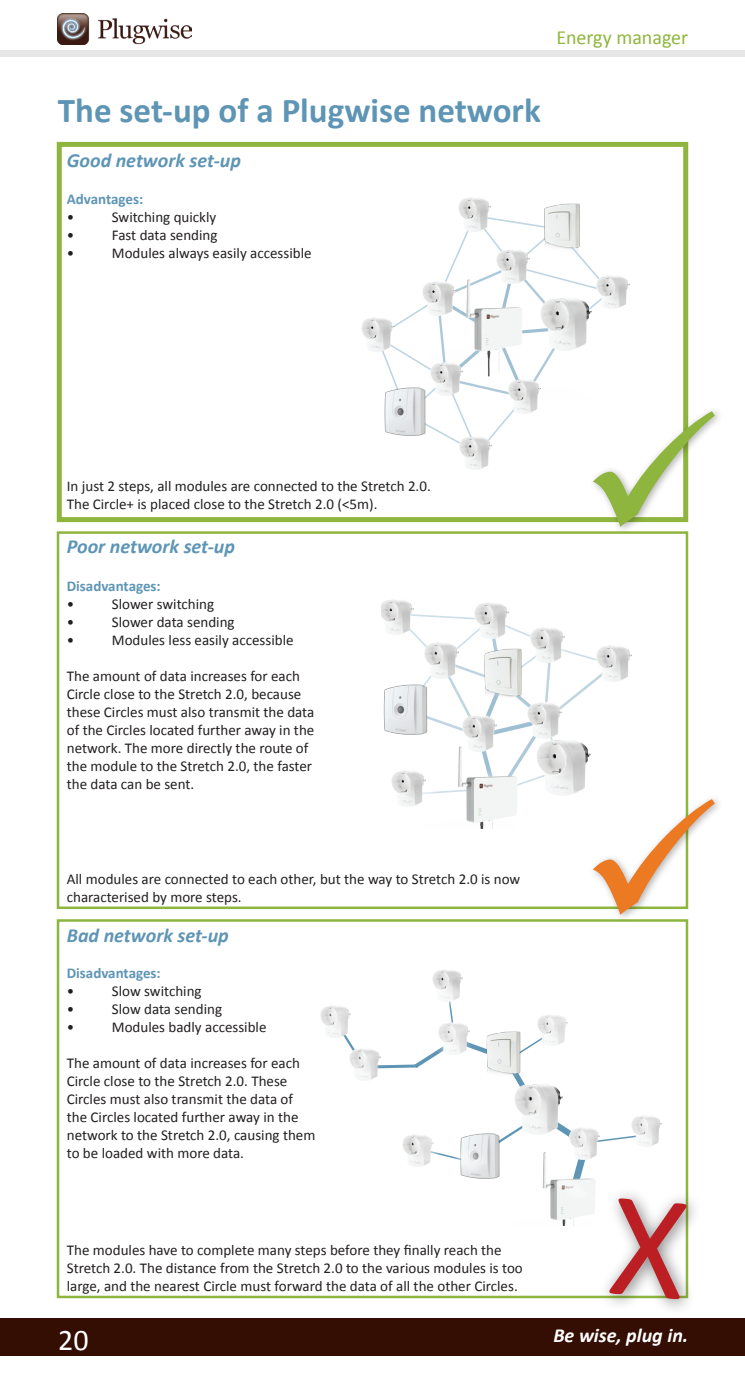
<style>
.page{position:relative;width:745px;height:1375px;background:#fff}
.page>*{position:absolute;margin:0;border:0;box-sizing:border-box;transform-origin:0 0}
.t1{font:700 35px "Calibri";color:#5e95b5}
.t2{font:30px "Calibri";color:#fff}
.t3{font:italic 700 20px "Calibri";color:#5e95b5}
.t4{font:italic 700 20px "Calibri";color:#fff}
.t5{font:20px "Calibri";color:#8eb63e}
.t6{font:15px/18px "Calibri";color:#231f20}
.t7{font:700 15px "Calibri";color:#5e95b5}
</style>
<div class="page">
<div style="left:0;top:1317px;width:744px;height:38px;background:#340d03"></div>
<div style="left:0;top:50px;width:744px;height:7px;background:#e6e7e6"></div>
<img style="left:58px;top:13px;width:133px;height:32px">
<img style="left:458px;top:198px;width:32px;height:17px">
<img style="left:361px;top:318px;width:15px;height:33px">
<img style="left:544px;top:203px;width:36px;height:12px">
<img style="left:474px;top:603px;width:34px;height:10px">
<img style="left:381px;top:599px;width:32px;height:35px">
<img style="left:383px;top:687px;width:11px;height:47px">
<img style="left:433px;top:970px;width:28px;height:6px">
<img style="left:320px;top:1006px;width:13px;height:31px">
<img style="left:432px;top:976px;width:31px;height:18px">
<div style="left:57px;top:142px;width:630px;height:380px;border:5px solid #8eb63e"></div>
<div style="left:588px;top:405px;width:135px;height:130px;background:#231f20;opacity:.36"></div>
<div style="left:588px;top:793px;width:135px;height:130px;background:#231f20;opacity:.35"></div>
<div style="left:598px;top:1186px;width:104px;height:131px;background:#231f20;opacity:.57"></div>
<svg style="left:376px;top:215px;width:338px;height:312px"></svg>
<svg style="left:394px;top:613px;width:320px;height:302px"></svg>
<svg style="left:333px;top:994px;width:354px;height:305px"></svg>
<h3 class="t5" style="left:556px;top:25px;width:133px">Energy manager</h3>
<h1 class="t1" style="left:58px;top:88px;width:484px">The set-up of a Plugwise network</h1>
<h3 class="t3" style="left:67px;top:147px;width:175px">Good network set-up</h3>
<p class="t7" style="left:67px;top:189px;width:78px">Advantages:</p>
<p class="t6" style="left:67px;top:208px;width:9px">•</p>
<p class="t6" style="left:112px;top:208px;width:106px">Switching quickly</p>
<p class="t6" style="left:67px;top:226px;width:9px">•</p>
<p class="t6" style="left:112px;top:226px;width:107px">Fast data sending</p>
<p class="t6" style="left:67px;top:244px;width:9px">•</p>
<p class="t6" style="left:112px;top:244px;width:201px">Modules always easily accessible</p>
<p class="t6" style="left:67px;top:477px;width:365px">In just 2 steps, all modules are connected to the Stretch 2.0.<br>The Circle+ is placed close to the Stretch 2.0 (&lt;5m).</p>
<h3 class="t3" style="left:67px;top:534px;width:169px">Poor network set-up</h3>
<p class="t7" style="left:67px;top:576px;width:95px">Disadvantages:</p>
<p class="t6" style="left:67px;top:595px;width:9px">•</p>
<p class="t6" style="left:112px;top:595px;width:104px">Slower switching</p>
<p class="t6" style="left:67px;top:613px;width:9px">•</p>
<p class="t6" style="left:112px;top:613px;width:124px">Slower data sending</p>
<p class="t6" style="left:67px;top:631px;width:9px">•</p>
<p class="t6" style="left:112px;top:631px;width:183px">Modules less easily accessible</p>
<p class="t6" style="left:67px;top:667px;width:249px">The amount of data increases for each Circle close to the Stretch 2.0, because these Circles must also transmit the data of the Circles located further away in the network. The more directly the route of the module to the Stretch 2.0, the faster the data can be sent.</p>
<p class="t6" style="left:67px;top:870px;width:454px">All modules are connected to each other, but the way to Stretch 2.0 is now characterised by more steps.</p>
<h3 class="t3" style="left:67px;top:923px;width:163px">Bad network set-up</h3>
<p class="t7" style="left:67px;top:963px;width:95px">Disadvantages:</p>
<p class="t6" style="left:67px;top:982px;width:9px">•</p>
<p class="t6" style="left:112px;top:982px;width:91px">Slow switching</p>
<p class="t6" style="left:67px;top:1000px;width:9px">•</p>
<p class="t6" style="left:112px;top:1000px;width:112px">Slow data sending</p>
<p class="t6" style="left:67px;top:1018px;width:9px">•</p>
<p class="t6" style="left:112px;top:1018px;width:156px">Modules badly accessible</p>
<p class="t6" style="left:67px;top:1054px;width:250px">The amount of data increases for each Circle close to the Stretch 2.0. These Circles must also transmit the data of the Circles located further away in the network to the Stretch 2.0, causing them to be loaded with more data.</p>
<p class="t6" style="left:67px;top:1241px;width:457px">The modules have to complete many steps before they finally reach the<br>Stretch 2.0. The distance from the Stretch 2.0 to the various modules is too large, and the nearest Circle must forward the data of all the other Circles.</p>
<h2 class="t2" style="left:58px;top:1321px;width:32px">20</h2>
<h3 class="t4" style="left:553px;top:1323px;width:136px">Be wise, plug in.</h3>
</div>
